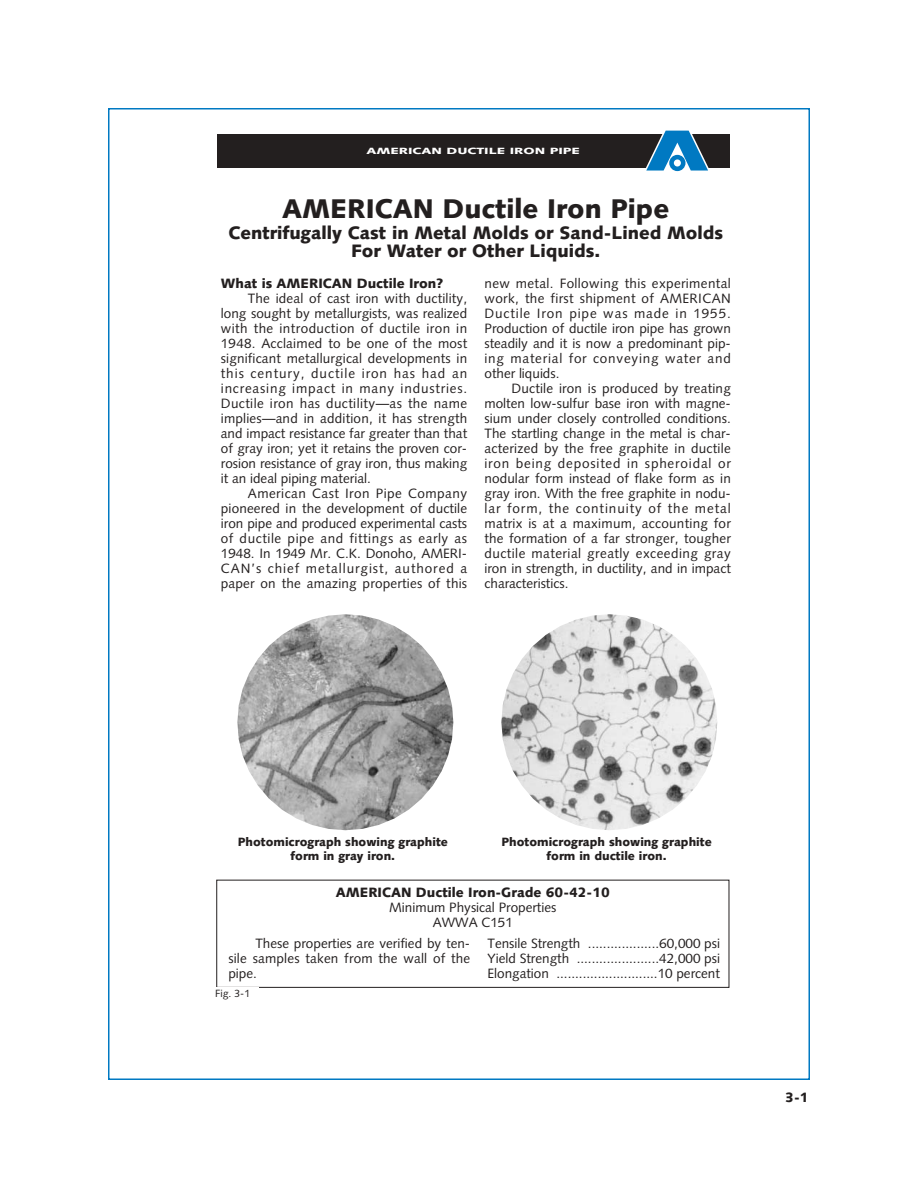
<style>
.page{position:relative;width:918px;height:1188px;background:#fff}
.page>*{position:absolute;margin:0;border:0;box-sizing:border-box;transform-origin:0 0}
.t1{font:900 27px "Syntax";color:#231f1f}
.t2{font:900 18px/18px "Syntax";color:#231f1f;text-align:center}
.t3{font:13.5px/15px "Syntax";color:#231f1f;text-align:justify}
.t4{font:900 13.5px "Syntax";color:#231f1f}
.t5{font:900 12px/14.2px "Syntax";color:#231f1f;text-align:center}
.t6{font:10.5px "Syntax";color:#231f1f}
.t7{font:900 9px "Syntax";color:#fff;scale:1.5 1}
</style>
<div class="page">
<div style="left:217px;top:134px;width:513px;height:33px;background:#231f1f"></div>
<svg style="left:641px;top:130px;width:72px;height:41px"></svg>
<div style="left:216px;top:880px;width:513px;height:108px;border:1px solid #231f1f"></div>
<img style="left:237px;top:614px;width:216px;height:216px">
<img style="left:501px;top:614px;width:216px;height:216px">
<p class="t7" style="left:366px;top:147px;width:144px">AMERICAN DUCTILE IRON PIPE</p>
<h1 class="t1" style="left:282px;top:197px;width:389px">AMERICAN Ductile Iron Pipe</h1>
<h2 class="t2" style="left:229px;top:225px;width:496px">Centrifugally Cast in Metal Molds or Sand-Lined Molds<br>For Water or Other Liquids.</h2>
<p class="t4" style="left:221px;top:278px;width:224px">What is AMERICAN Ductile Iron?</p>
<p class="t3" style="left:221px;top:292px;width:248px;text-indent:27px">The ideal of cast iron with ductility, long sought by metallurgists, was realized with the introduction of ductile iron in 1948. Acclaimed to be one of the most significant metallurgical developments in this century, ductile iron has had an increasing impact in many industries.<br>Ductile iron has ductility—as the name implies—and in addition, it has strength and impact resistance far greater than that of gray iron; yet it retains the proven cor&shy;rosion resistance of gray iron, thus making it an ideal piping material.</p>
<p class="t3" style="left:221px;top:487px;width:248px;text-indent:27px">American Cast Iron Pipe Company pioneered in the development of ductile iron pipe and produced experimental casts of ductile pipe and fittings as early as 1948. In 1949 Mr. C.K. Donoho, AMERI-CAN’s chief metallurgist, authored a paper on the amazing properties of this</p>
<p class="t3" style="left:485px;top:277px;width:248px">new metal. Following this experimental work, the first shipment of AMERICAN Ductile Iron pipe was made in 1955.<br>Production of ductile iron pipe has grown steadily and it is now a predominant pip&shy;ing material for conveying water and other liquids.</p>
<p class="t3" style="left:485px;top:382px;width:248px;text-indent:27px">Ductile iron is produced by treating molten low-sulfur base iron with magne&shy;sium under closely controlled conditions.<br>The startling change in the metal is char&shy;acterized by the free graphite in ductile iron being deposited in spheroidal or nodular form instead of flake form as in gray iron. With the free graphite in nodu&shy;lar form, the continuity of the metal matrix is at a maximum, accounting for the formation of a far stronger, tougher ductile material greatly exceeding gray iron in strength, in ductility, and in impact characteristics.</p>
<p class="t5" style="left:238px;top:836px;width:212px">Photomicrograph showing graphite form in gray iron.</p>
<p class="t5" style="left:501px;top:836px;width:212px">Photomicrograph showing graphite form in ductile iron.</p>
<p class="t4" style="left:336px;top:887px;width:276px">AMERICAN Ductile Iron-Grade 60-42-10</p>
<p class="t3" style="left:389px;top:902px;width:169px;text-align:center">Minimum Physical Properties<br>AWWA C151</p>
<p class="t3" style="left:228px;top:937px;width:243px;text-indent:27px">These properties are verified by ten&shy;sile samples taken from the wall of the pipe.</p>
<p class="t3" style="left:488px;top:937px;width:234px">Tensile Strength ...................60,000 psi Yield Strength ......................42,000 psi Elongation ...........................10 percent</p>
<p class="t6" style="left:215px;top:989px;width:37px">Fig. 3-1</p>
<p class="t4" style="left:785px;top:1092px;width:25px">3-1</p>
</div>
